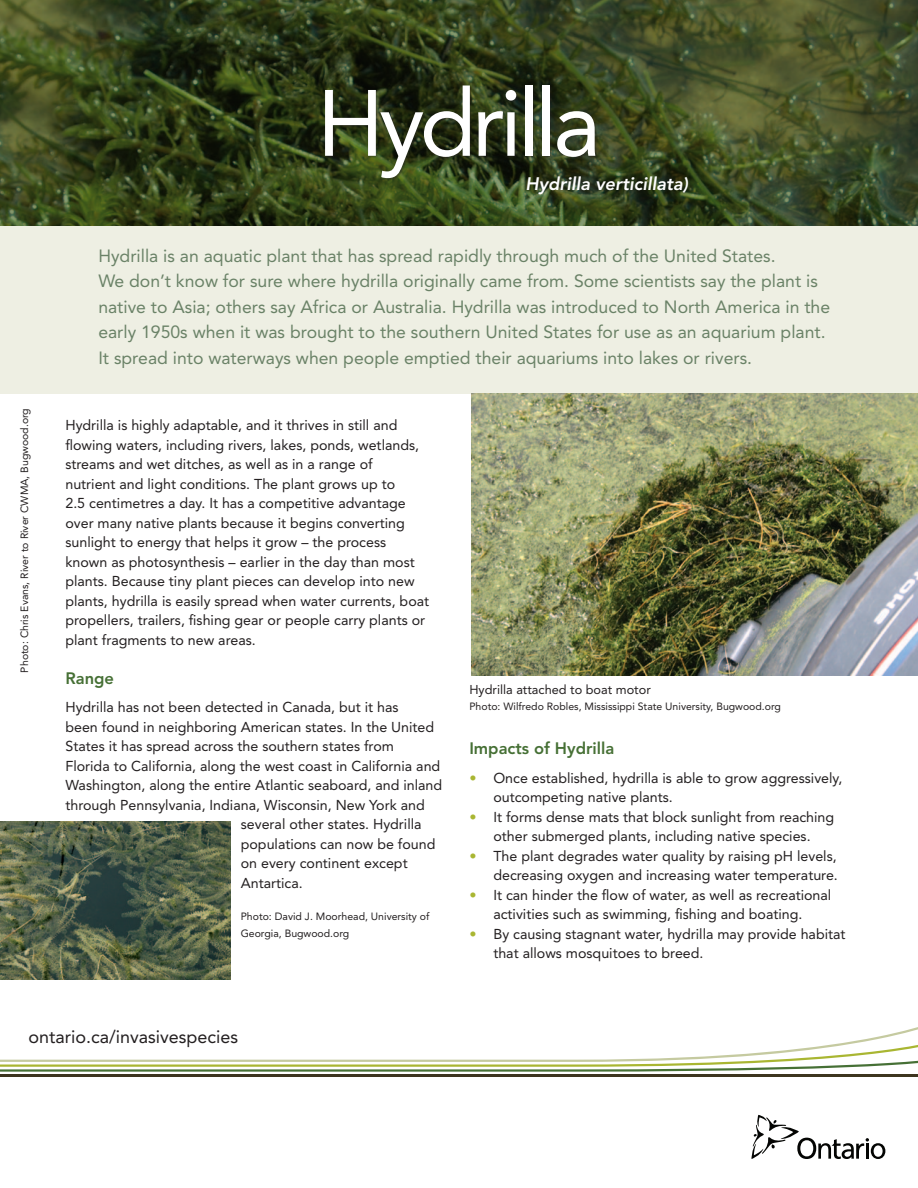
<style>
.page{position:relative;width:918px;height:1188px;background:#fff}
.page>*{position:absolute;margin:0;border:0;box-sizing:border-box;transform-origin:0 0}
.t1{font:93px "Avenir LT Std";letter-spacing:-.05em;color:#fff}
.t2{font:18px "Avenir LT Std";color:#231f20}
.t3{font:italic 800 18px "Avenir LT Std";color:#fff}
.t4{font:17.7px/25.5px "Avenir LT Std";color:#6a8267}
.t5{font:800 16.5px "Avenir LT Std";color:#467035}
.t6{font:14.25px/19.5px "Avenir LT Std";color:#231f20}
.t7{font:12.75px "Avenir LT Std";color:#231f20}
.t8{font:10.5px/16.5px "Avenir LT Std";color:#231f20}
.s1{color:#a9b632}
</style>
<div class="page">
<div style="left:0;top:226px;width:918px;height:167px;background:#eeefe3"></div>
<svg style="left:752px;top:1115px;width:133px;height:44px"></svg>
<hr style="left:0;top:1074px;width:918px;height:2px;background:#3d351f">
<svg style="left:0;top:1036px;width:918px;height:36px"></svg>
<svg style="left:0;top:0;width:918px;height:226px;background:#3a4620"></svg>
<div style="left:325px;top:86px;width:273px;height:95px;background:#231f20;opacity:.45"></div>
<img style="left:471px;top:393px;width:447px;height:282px">
<img style="left:0;top:821px;width:230px;height:158px">
<p class="t1" style="left:317px;top:70px;width:286px">Hydrilla</p>
<p class="t3" style="left:525px;top:173px;width:164px">Hydrilla verticillata)</p>
<p class="t8" style="left:16px;top:673px;width:266px;rotate:-90deg">Photo: Chris Evans, River to River CWMA, Bugwood.org</p>
<p class="t4" style="left:98px;top:243px;width:733px">Hydrilla is an aquatic plant that has spread rapidly through much of the United States.<br>We don’t know for sure where hydrilla originally came from. Some scientists say the plant is native to Asia; others say Africa or Australia. Hydrilla was introduced to North America in the early 1950s when it was brought to the southern United States for use as an aquarium plant.<br>It spread into waterways when people emptied their aquariums into lakes or rivers.</p>
<p class="t6" style="left:65px;top:416px;width:365px">Hydrilla is highly adaptable, and it thrives in still and flowing waters, including rivers, lakes, ponds, wetlands, streams and wet ditches, as well as in a range of<br>nutrient and light conditions. The plant grows up to<br>2.5 centimetres a day. It has a competitive advantage over many native plants because it begins converting sunlight to energy that helps it grow – the process known as photosynthesis – earlier in the day than most plants. Because tiny plant pieces can develop into new plants, hydrilla is easily spread when water currents, boat propellers, trailers, fishing gear or people carry plants or plant fragments to new areas.</p>
<p class="t5" style="left:65px;top:668px;width:50px">Range</p>
<p class="t6" style="left:65px;top:698px;width:335px">Hydrilla has not been detected in Canada, but it has</p>
<p class="t6" style="left:65px;top:717px;width:370px">been found in neighboring American states. In the United</p>
<p class="t6" style="left:65px;top:737px;width:330px">States it has spread across the southern states from</p>
<p class="t6" style="left:65px;top:756px;width:376px">Florida to California, along the west coast in California and</p>
<p class="t6" style="left:65px;top:776px;width:378px">Washington, along the entire Atlantic seaboard, and inland</p>
<p class="t6" style="left:65px;top:795px;width:361px">through Pennsylvania, Indiana, Wisconsin, New York and</p>
<p class="t6" style="left:241px;top:815px;width:182px">several other states. Hydrilla</p>
<p class="t6" style="left:241px;top:834px;width:196px">populations can now be found</p>
<p class="t6" style="left:241px;top:854px;width:168px">on every continent except</p>
<p class="t6" style="left:241px;top:873px;width:64px">Antartica.</p>
<p class="t8" style="left:241px;top:909px;width:190px">Photo: David J. Moorhead, University of<br>Georgia, Bugwood.org</p>
<p class="t7" style="left:469px;top:682px;width:183px">Hydrilla attached to boat motor</p>
<p class="t8" style="left:469px;top:699px;width:313px">Photo: Wilfredo Robles, Mississippi State University, Bugwood.org</p>
<p class="t5" style="left:469px;top:739px;width:146px">Impacts of Hydrilla</p>
<p class="t6" style="left:493px;top:768px;width:350px;text-indent:-24px"><span class="s1">•</span> Once established, hydrilla is able to grow aggressively, outcompeting native plants.</p>
<p class="t6" style="left:469px;top:807px;width:366px;text-align:center"><span class="s1">•</span> It forms dense mats that block sunlight from reaching other submerged plants, including native species.</p>
<p class="t6" style="left:469px;top:846px;width:370px;text-align:right"><span class="s1">•</span> The plant degrades water quality by raising pH levels, decreasing oxygen and increasing water temperature.</p>
<p class="t6" style="left:469px;top:885px;width:364px;text-align:center"><span class="s1">•</span> It can hinder the flow of water, as well as recreational activities such as swimming, fishing and boating.</p>
<p class="t6" style="left:493px;top:924px;width:354px;text-indent:-24px"><span class="s1">•</span> By causing stagnant water, hydrilla may provide habitat that allows mosquitoes to breed.</p>
<p class="t2" style="left:28px;top:1026px;width:211px">ontario.ca/invasivespecies</p>
</div>
